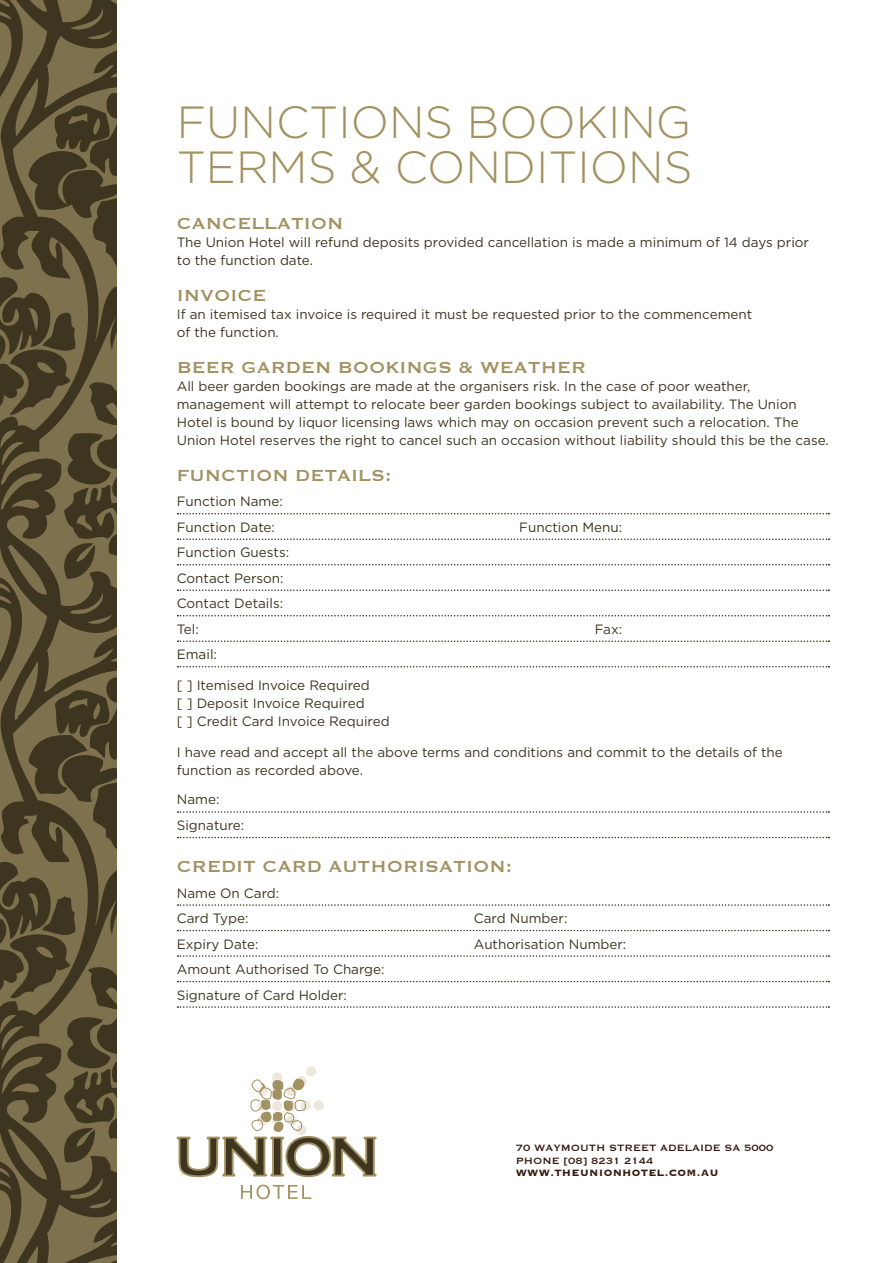
<style>
.page{position:relative;width:893px;height:1263px;background:#fff}
.page>*{position:absolute;margin:0;border:0;box-sizing:border-box;transform-origin:0 0}
.t1{font:300 45px/45px "Gotham";color:#a29161}
.t2{font:21px "Copperplate";color:#a29161}
.t3{font:13.5px/18px "Gotham";color:#3d351f}
.t4{font:12px/12.8px "Copperplate";color:#371b10}
.t5{font:700 12px "Copperplate";letter-spacing:.02em;color:#371b10}
</style>
<div class="page">
<svg style="left:0;top:545px;width:1px;height:60px"></svg>
<svg style="left:1px;top:531px;width:115px;height:482px;background:#5b5034"></svg>
<svg style="left:69px;top:697px;width:34px;height:23px"></svg>
<svg style="left:0;top:1013px;width:116px;height:250px;background:#5b5134"></svg>
<svg style="left:0;top:0;width:116px;height:531px;background:#594f33"></svg>
<div style="left:272px;top:1072px;width:10px;height:11px;background:#ede8de;border-radius:50%"></div>
<svg style="left:296px;top:1076px;width:11px;height:10px"></svg>
<div style="left:306px;top:1066px;width:10px;height:10px;background:#ede8de;border-radius:50%"></div>
<svg style="left:176px;top:1079px;width:201px;height:99px"></svg>
<svg style="left:241px;top:1185px;width:70px;height:14px"></svg>
<svg style="left:178px;top:513px;width:651px;height:1px"></svg>
<svg style="left:178px;top:538px;width:651px;height:2px"></svg>
<svg style="left:178px;top:564px;width:651px;height:1px"></svg>
<svg style="left:178px;top:589px;width:651px;height:2px"></svg>
<svg style="left:178px;top:615px;width:651px;height:1px"></svg>
<svg style="left:178px;top:640px;width:651px;height:2px"></svg>
<svg style="left:178px;top:666px;width:651px;height:1px"></svg>
<svg style="left:178px;top:811px;width:651px;height:2px"></svg>
<svg style="left:178px;top:837px;width:651px;height:1px"></svg>
<svg style="left:178px;top:904px;width:651px;height:2px"></svg>
<svg style="left:178px;top:930px;width:651px;height:1px"></svg>
<svg style="left:178px;top:955px;width:651px;height:2px"></svg>
<svg style="left:178px;top:981px;width:651px;height:1px"></svg>
<svg style="left:178px;top:1006px;width:651px;height:2px"></svg>
<p class="t1" style="left:177px;top:98px;width:517px">FUNCTIONS BOOKING<br>TERMS &amp; CONDITIONS</p>
<p class="t2" style="left:177px;top:209px;width:168px">CANCELLATION</p>
<p class="t3" style="left:177px;top:233px;width:634px">The Union Hotel will refund deposits provided cancellation is made a minimum of 14 days prior to the function date.</p>
<p class="t2" style="left:177px;top:281px;width:91px">INVOICE</p>
<p class="t3" style="left:177px;top:305px;width:577px">If an itemised tax invoice is required it must be requested prior to the commencement of the function.</p>
<p class="t2" style="left:177px;top:353px;width:411px">BEER GARDEN BOOKINGS &amp; WEATHER</p>
<p class="t3" style="left:177px;top:377px;width:654px">All beer garden bookings are made at the organisers risk. In the case of poor weather, management will attempt to relocate beer garden bookings subject to availability. The Union Hotel is bound by liquor licensing laws which may on occasion prevent such a relocation. The Union Hotel reserves the right to cancel such an occasion without liability should this be the case.</p>
<p class="t2" style="left:177px;top:461px;width:216px">FUNCTION DETAILS:</p>
<p class="t3" style="left:177px;top:492px;width:108px">Function Name:</p>
<p class="t3" style="left:177px;top:518px;width:100px">Function Date:</p>
<p class="t3" style="left:519px;top:518px;width:105px">Function Menu:</p>
<p class="t3" style="left:177px;top:543px;width:114px">Function Guests:</p>
<p class="t3" style="left:177px;top:569px;width:108px">Contact Person:</p>
<p class="t3" style="left:177px;top:594px;width:108px">Contact Details:</p>
<p class="t3" style="left:177px;top:620px;width:24px">Tel:</p>
<p class="t3" style="left:595px;top:620px;width:29px">Fax:</p>
<p class="t3" style="left:177px;top:645px;width:42px">Email:</p>
<p class="t3" style="left:177px;top:676px;width:214px">[ ] Itemised Invoice Required<br>[ ] Deposit Invoice Required<br>[ ] Credit Card Invoice Required</p>
<p class="t3" style="left:177px;top:743px;width:608px">I have read and accept all the above terms and conditions and commit to the details of the function as recorded above.</p>
<p class="t3" style="left:177px;top:790px;width:44px">Name:</p>
<p class="t3" style="left:177px;top:816px;width:69px">Signature:</p>
<p class="t2" style="left:177px;top:852px;width:337px">CREDIT CARD AUTHORISATION:</p>
<p class="t3" style="left:177px;top:883px;width:104px">Name On Card:</p>
<p class="t3" style="left:177px;top:909px;width:73px">Card Type:</p>
<p class="t3" style="left:474px;top:909px;width:95px">Card Number:</p>
<p class="t3" style="left:177px;top:934px;width:83px">Expiry Date:</p>
<p class="t3" style="left:474px;top:934px;width:154px">Authorisation Number:</p>
<p class="t3" style="left:177px;top:960px;width:209px">Amount Authorised To Charge:</p>
<p class="t3" style="left:177px;top:985px;width:172px">Signature of Card Holder:</p>
<p class="t4" style="left:516px;top:1140px;width:259px">70 WAYMOUTH STREET ADELAIDE SA 5000<br>PHONE [08] 8231 2144</p>
<p class="t5" style="left:516px;top:1165px;width:205px">WWW.THEUNIONHOTEL.COM.AU</p>
</div>
